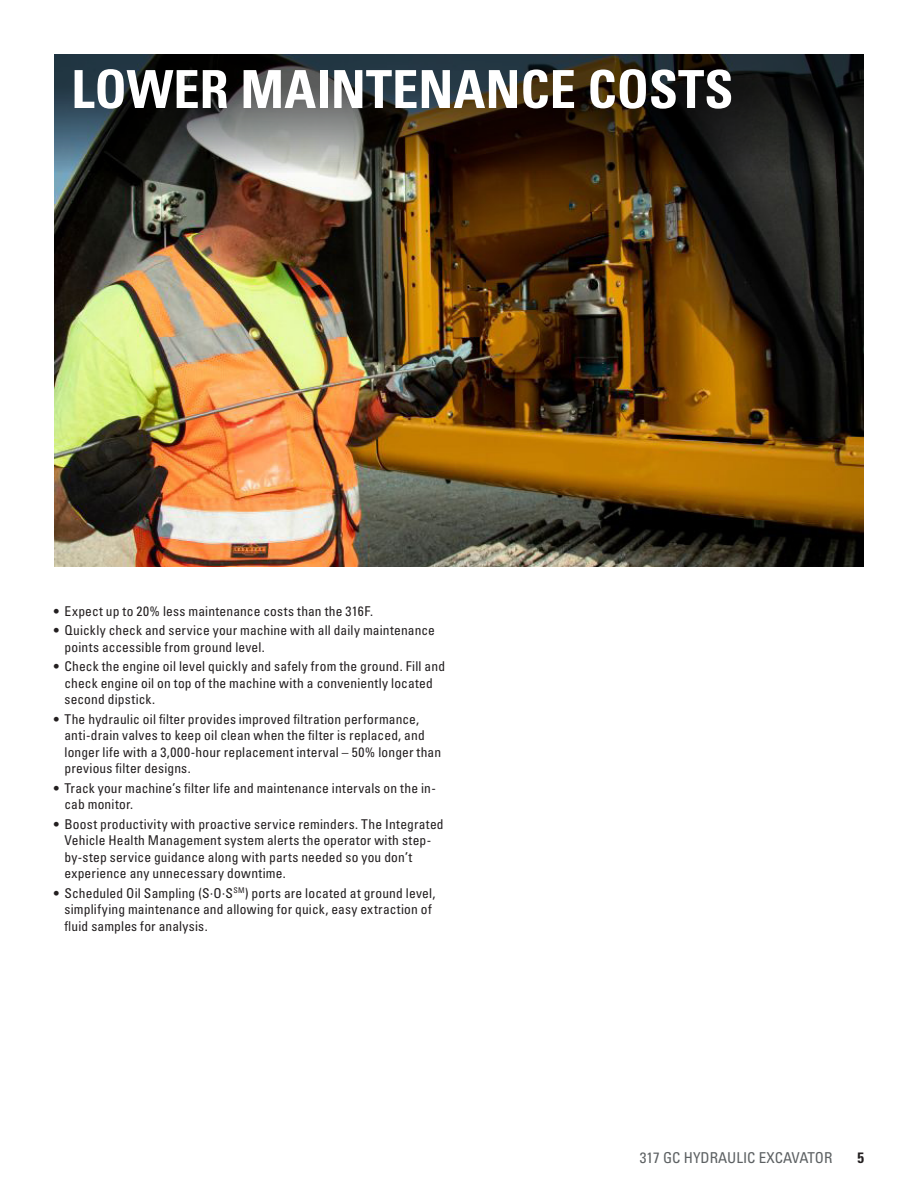
<style>
.page{position:relative;width:918px;height:1188px;background:#fff}
.page>*{position:absolute;margin:0;border:0;box-sizing:border-box;transform-origin:0 0}
.t1{font:52.5px "Univers LTCYR 67 Bold Cond";color:#fff}
.t2{font:condensed 15px "Univers LTCYR 57";color:#5d6163}
.t3{font:15px "Univers LTCYR 67 Bold Cond";color:#231f20}
.t4{font:condensed 13.5px/16.5px "Univers LTCYR 57";letter-spacing:.01em;color:#231f20}
</style>
<div class="page">
<img style="left:54px;top:358px;width:810px;height:209px">
<img style="left:54px;top:54px;width:810px;height:304px">
<h1 class="t1" style="left:71px;top:57px;width:664px">LOWER MAINTENANCE COSTS</h1>
<p class="t4" style="left:54px;top:602px;width:321px">• Expect up to 20% less maintenance costs than the 316F.</p>
<p class="t4" style="left:65px;top:622px;width:372px;text-indent:-11px">• Quickly check and service your machine with all daily maintenance points accessible from ground level.</p>
<p class="t4" style="left:65px;top:658px;width:382px;text-indent:-11px">• Check the engine oil level quickly and safely from the ground. Fill and check engine oil on top of the machine with a conveniently located second dipstick.</p>
<p class="t4" style="left:65px;top:710px;width:378px;text-indent:-11px">• The hydraulic oil filter provides improved filtration performance, anti-drain valves to keep oil clean when the filter is replaced, and longer life with a 3,000-hour replacement interval – 50% longer than previous filter designs.</p>
<p class="t4" style="left:65px;top:779px;width:373px;text-indent:-11px">• Track your machine’s filter life and maintenance intervals on the in&shy;cab monitor.</p>
<p class="t4" style="left:65px;top:815px;width:381px;text-indent:-11px">• Boost productivity with proactive service reminders. The Integrated Vehicle Health Management system alerts the operator with step&shy;by-step service guidance along with parts needed so you don’t experience any unnecessary downtime.</p>
<p class="t4" style="left:64px;top:884px;width:372px;text-indent:-10px">• Scheduled Oil Sampling (S·O·S<sup>SM</sup>) ports are located at ground level, simplifying maintenance and allowing for quick, easy extraction of fluid samples for analysis.</p>
<p class="t2" style="left:640px;top:1148px;width:194px">317 GC HYDRAULIC EXCAVATOR</p>
<p class="t3" style="left:857px;top:1148px;width:8px">5</p>
</div>
